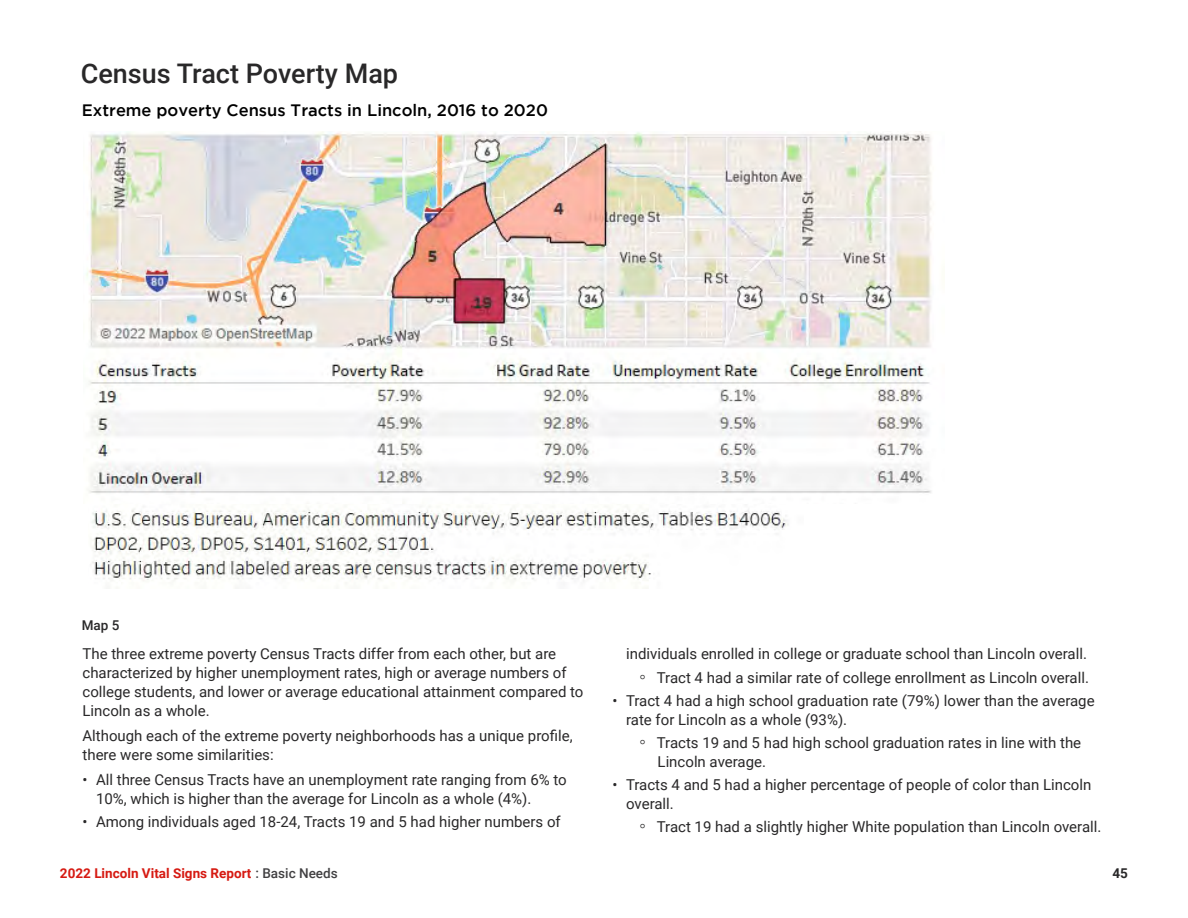
<style>
.page{position:relative;width:1188px;height:918px;background:#fff}
.page>*{position:absolute;margin:0;border:0;box-sizing:border-box;transform-origin:0 0}
.Graph_Heading{font:500 27px "Roboto";color:#292829}
.Graph_Heading_2{font:500 16.5px "Gotham";color:#000}
.Graph_Body_Copy_Bull{font:15px/18.8px "Roboto";color:#292829}
.Graph_Body_Copy{font:15px/18.8px "Roboto";color:#292829}
.Graph_Body_Copy_Subb{font:15px/18.8px "Roboto";color:#292829}
.t1{font:700 13.5px "Roboto";color:#d61a12}
.Graph_Map{font:500 13.5px "Roboto";color:#292829}
.t2{font:700 13.5px "Roboto";color:#292829}
.s1{font-family:"Arial";font-size:18px}
.s2{font-weight:500;color:#414042}
</style>
<div class="page">
<img style="left:86px;top:131px;width:846px;height:373px">
<img style="left:92px;top:506px;width:697px;height:77px">
<p class="Graph_Heading" style="left:81px;top:54px;width:319px">Census Tract Poverty Map</p>
<p class="Graph_Heading_2" style="left:82px;top:101px;width:468px">Extreme poverty Census Tracts in Lincoln, 2016 to 2020</p>
<p class="Graph_Map" style="left:82px;top:615px;width:39px">Map 5</p>
<p class="Graph_Body_Copy" style="left:82px;top:644px;width:503px">The three extreme poverty Census Tracts differ from each other, but are characterized by higher unemployment rates, high or average numbers of college students, and lower or average educational attainment compared to Lincoln as a whole.</p>
<p class="Graph_Body_Copy" style="left:82px;top:726px;width:492px">Although each of the extreme poverty neighborhoods has a unique profile, there were some similarities:</p>
<p class="Graph_Body_Copy_Bull" style="left:96px;top:770px;width:472px;text-indent:-14px">• All three Census Tracts have an unemployment rate ranging from 6% to<br>10%, which is higher than the average for Lincoln as a whole (4%).</p>
<p class="Graph_Body_Copy_Bull" style="left:82px;top:812px;width:480px">• Among individuals aged 18-24, Tracts 19 and 5 had higher numbers of</p>
<p class="Graph_Body_Copy_Bull" style="left:626px;top:644px;width:462px">individuals enrolled in college or graduate school than Lincoln overall.</p>
<p class="Graph_Body_Copy_Subb" style="left:640px;top:667px;width:451px"><span class="s1">◦</span> Tract 4 had a similar rate of college enrollment as Lincoln overall.</p>
<p class="Graph_Body_Copy_Bull" style="left:626px;top:690px;width:470px;text-indent:-14px">• Tract 4 had a high school graduation rate (79%) lower than the average rate for Lincoln as a whole (93%).</p>
<p class="Graph_Body_Copy_Subb" style="left:658px;top:732px;width:425px;text-indent:-18px"><span class="s1">◦</span> Tracts 19 and 5 had high school graduation rates in line with the<br>Lincoln average.</p>
<p class="Graph_Body_Copy_Bull" style="left:626px;top:774px;width:467px;text-indent:-14px">• Tracts 4 and 5 had a higher percentage of people of color than Lincoln overall.</p>
<p class="Graph_Body_Copy_Subb" style="left:640px;top:816px;width:463px"><span class="s1">◦</span> Tract 19 had a slightly higher White population than Lincoln overall.</p>
<p class="t1" style="left:60px;top:864px;width:279px">2022 Lincoln Vital Signs Report <span class="s2">: Basic Needs</span></p>
<p class="t2" style="left:1112px;top:863px;width:17px">45</p>
</div>
